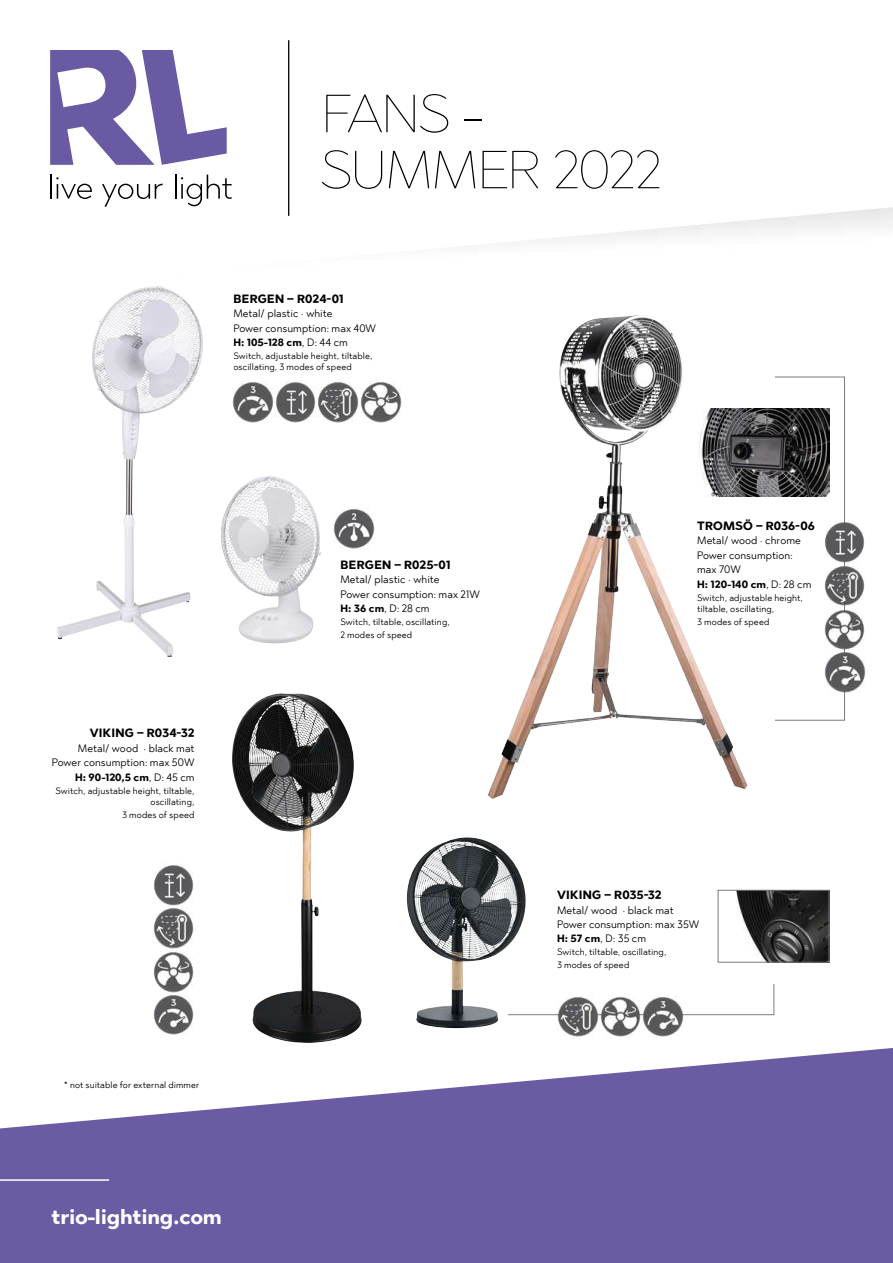
<style>
.page{position:relative;width:893px;height:1263px;background:#fff}
.page>*{position:absolute;margin:0;border:0;box-sizing:border-box;transform-origin:0 0}
.t1{font:100 53.4px/56.1px "Abrade";letter-spacing:-.025em;color:#000}
.t2{font:700 20.85px "Abrade";letter-spacing:-.01em;color:#fff}
.t3{font:700 12px "Abrade";letter-spacing:.015em;color:#000}
.t4{font:10.5px/14.4px "Abrade";letter-spacing:.005em;color:#000}
.t5{font:9px/11.2px "Abrade";letter-spacing:.01em;color:#000}
.t6{font:8.85px "Abrade";letter-spacing:.01em;color:#000}
.s1{font-weight:700}
</style>
<div class="page">
<svg style="left:0;top:1048px;width:893px;height:215px;fill:#6a5ba3"></svg>
<img style="left:407px;top:837px;width:119px;height:191px">
<img style="left:747px;top:408px;width:82px;height:89px">
<img style="left:736px;top:892px;width:91px;height:68px">
<div style="left:718px;top:890px;width:111px;height:72px;border:1px solid #7c7b7b"></div>
<img style="left:488px;top:315px;width:259px;height:484px">
<img style="left:232px;top:693px;width:130px;height:350px">
<img style="left:824px;top:521px;width:42px;height:172px">
<hr style="left:0;top:1179px;width:109px;height:2px;background:#fff">
<svg style="left:50px;top:40px;width:843px;height:248px"></svg>
<img style="left:556px;top:997px;width:128px;height:40px">
<hr style="left:288px;top:40px;width:1px;height:176px;background:#000">
<svg style="left:50px;top:50px;width:177px;height:115px"></svg>
<hr style="left:50px;top:175px;width:2px;height:24px;background:#000">
<svg style="left:56px;top:177px;width:36px;height:22px"></svg>
<svg style="left:102px;top:184px;width:61px;height:23px"></svg>
<svg style="left:175px;top:175px;width:57px;height:31px"></svg>
<img style="left:153px;top:952px;width:41px;height:83px">
<img style="left:153px;top:865px;width:41px;height:84px">
<img style="left:56px;top:286px;width:102px;height:353px">
<img style="left:232px;top:382px;width:170px;height:41px">
<img style="left:221px;top:476px;width:92px;height:167px">
<img style="left:333px;top:509px;width:42px;height:40px">
<h1 class="t1" style="left:320px;top:84px;width:344px">FANS -<br>SUMMER 2022</h1>
<p class="t3" style="left:233px;top:291px;width:112px">BERGEN – R024-01</p>
<p class="t4" style="left:233px;top:306px;width:144px">Metal/ plastic · white<br>Power consumption: max 40W<br><span class="s1">H: 105-128 cm</span>, D: 44 cm</p>
<p class="t5" style="left:233px;top:350px;width:141px">Switch, adjustable height, tiltable, oscillating, 3 modes of speed</p>
<p class="t3" style="left:90px;top:725px;width:106px">VIKING – R034-32</p>
<p class="t4" style="left:52px;top:740px;width:144px;text-align:right">Metal/ wood · black mat<br>Power consumption: max 50W<br><span class="s1">H: 90-120,5 cm</span>, D: 45 cm</p>
<p class="t5" style="left:55px;top:784px;width:141px;text-align:right">Switch, adjustable height, tiltable, oscillating,</p>
<p class="t5" style="left:122px;top:809px;width:74px">3 modes of speed</p>
<p class="t6" style="left:64px;top:1078px;width:137px">* not suitable for external dimmer</p>
<h2 class="t2" style="left:51px;top:1202px;width:172px">trio-lighting.com</h2>
<p class="t3" style="left:340px;top:556px;width:112px">BERGEN – R025-01</p>
<p class="t4" style="left:340px;top:572px;width:141px">Metal/ plastic · white<br>Power consumption: max 21W<br><span class="s1">H: 36 cm</span>, D: 28 cm</p>
<p class="t5" style="left:340px;top:615px;width:111px;line-height:12.9px">Switch, tiltable, oscillating,<br>2 modes of speed</p>
<p class="t3" style="left:697px;top:518px;width:119px">TROMSÖ – R036-06</p>
<p class="t4" style="left:697px;top:533px;width:116px">Metal/ wood · chrome<br>Power consumption: max 70W<br><span class="s1">H: 120-140 cm</span>, D: 28 cm</p>
<p class="t5" style="left:697px;top:592px;width:107px">Switch, adjustable height, tiltable, oscillating,</p>
<p class="t5" style="left:697px;top:616px;width:74px">3 modes of speed</p>
<p class="t3" style="left:557px;top:887px;width:106px">VIKING – R035-32</p>
<p class="t4" style="left:557px;top:902px;width:144px">Metal/ wood · black mat<br>Power consumption: max 35W<br><span class="s1">H: 57 cm</span>, D: 35 cm</p>
<p class="t5" style="left:557px;top:946px;width:111px;line-height:12.9px">Switch, tiltable, oscillating,<br>3 modes of speed</p>
</div>
